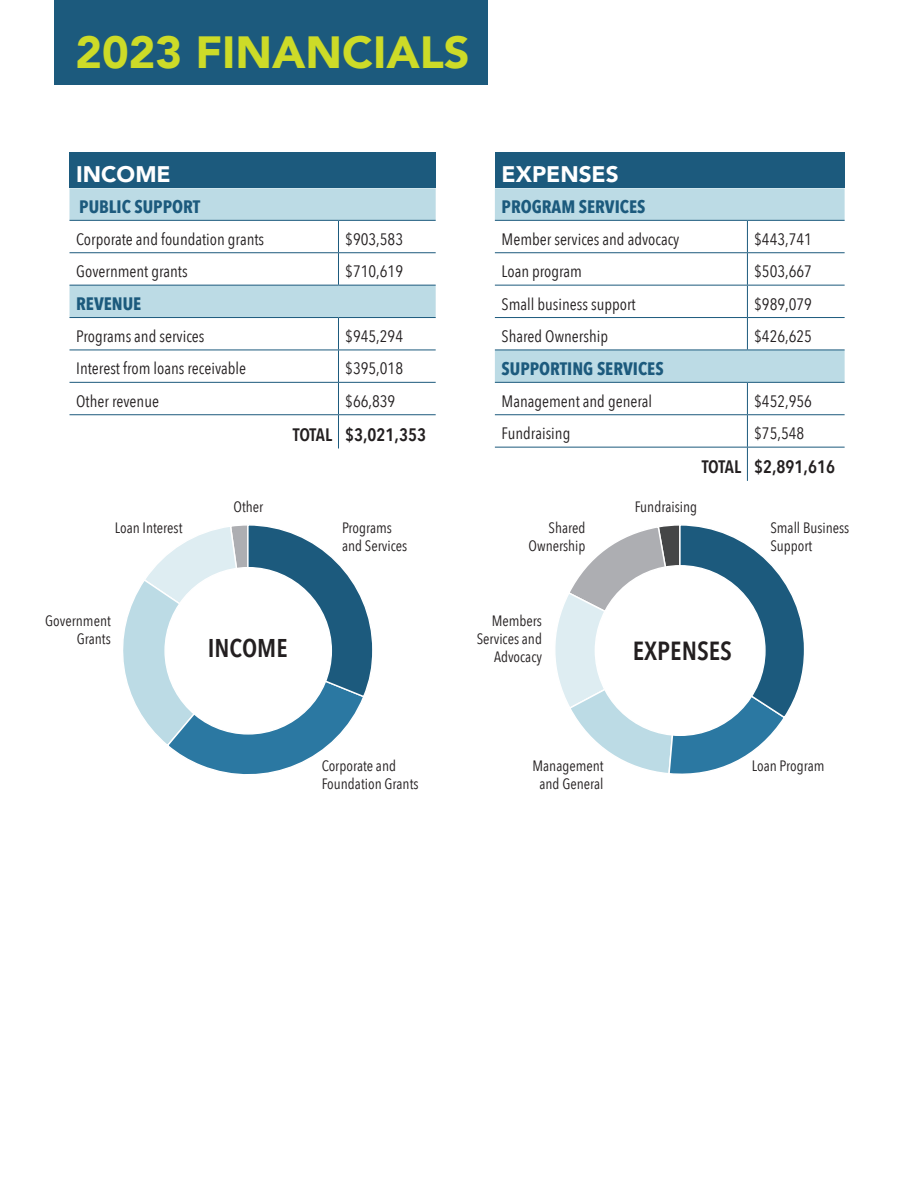
<style>
.page{position:relative;width:918px;height:1188px;background:#fff}
.page>*{position:absolute;margin:0;border:0;box-sizing:border-box;transform-origin:0 0}
.t1{font:900 45px "Avenir";color:#cddb28}
.t2{font:600 26.1px "Avenir Next Condensed";color:#231f20}
.t3{font:600 25.65px "Avenir Next Condensed";color:#231f20}
.t4{font:900 22.5px "Avenir";color:#fff}
.t5{font:700 18px "Avenir Next Condensed";color:#1c5a7d}
.t6{font:600 18px "Avenir Next Condensed";color:#231f20}
.t7{font:16.5px "Avenir Next Condensed";color:#231f20}
.t8{font:15px/18px "Avenir Next Condensed";color:#231f20}
</style>
<div class="page">
<div style="left:70px;top:152px;width:366px;height:36px;background:#1c5a7d"></div>
<svg style="left:70px;top:188px;width:366px;height:129px"></svg>
<hr style="left:70px;top:220px;width:268px;height:1px;background:#1c5a7d">
<hr style="left:338px;top:220px;width:98px;height:1px;background:#1c5a7d">
<hr style="left:338px;top:221px;width:1px;height:31px;background:#1c5a7d">
<hr style="left:70px;top:252px;width:268px;height:1px;background:#1c5a7d">
<hr style="left:338px;top:252px;width:98px;height:1px;background:#1c5a7d">
<hr style="left:338px;top:253px;width:1px;height:32px;background:#1c5a7d">
<hr style="left:70px;top:285px;width:268px;height:1px;background:#1c5a7d">
<hr style="left:338px;top:285px;width:98px;height:1px;background:#1c5a7d">
<hr style="left:70px;top:317px;width:268px;height:1px;background:#1c5a7d">
<hr style="left:338px;top:317px;width:98px;height:1px;background:#1c5a7d">
<hr style="left:338px;top:318px;width:1px;height:32px;background:#1c5a7d">
<hr style="left:70px;top:350px;width:268px;height:1px;background:#1c5a7d">
<hr style="left:338px;top:350px;width:98px;height:1px;background:#1c5a7d">
<hr style="left:338px;top:350px;width:1px;height:32px;background:#1c5a7d">
<hr style="left:70px;top:382px;width:268px;height:1px;background:#1c5a7d">
<hr style="left:338px;top:382px;width:98px;height:1px;background:#1c5a7d">
<hr style="left:338px;top:383px;width:1px;height:31px;background:#1c5a7d">
<hr style="left:70px;top:414px;width:268px;height:1px;background:#1c5a7d">
<hr style="left:338px;top:414px;width:98px;height:1px;background:#1c5a7d">
<hr style="left:338px;top:415px;width:1px;height:33px;background:#1c5a7d">
<div style="left:495px;top:152px;width:350px;height:36px;background:#1c5a7d"></div>
<svg style="left:495px;top:188px;width:350px;height:194px"></svg>
<hr style="left:495px;top:220px;width:252px;height:1px;background:#1c5a7d">
<hr style="left:747px;top:220px;width:98px;height:1px;background:#1c5a7d">
<hr style="left:747px;top:221px;width:1px;height:31px;background:#1c5a7d">
<hr style="left:495px;top:252px;width:252px;height:1px;background:#1c5a7d">
<hr style="left:747px;top:252px;width:98px;height:1px;background:#1c5a7d">
<hr style="left:747px;top:253px;width:1px;height:32px;background:#1c5a7d">
<hr style="left:495px;top:285px;width:252px;height:1px;background:#1c5a7d">
<hr style="left:747px;top:285px;width:98px;height:1px;background:#1c5a7d">
<hr style="left:747px;top:286px;width:1px;height:31px;background:#1c5a7d">
<hr style="left:495px;top:317px;width:252px;height:1px;background:#1c5a7d">
<hr style="left:747px;top:317px;width:98px;height:1px;background:#1c5a7d">
<hr style="left:747px;top:318px;width:1px;height:32px;background:#1c5a7d">
<hr style="left:495px;top:350px;width:252px;height:1px;background:#1c5a7d">
<hr style="left:747px;top:350px;width:98px;height:1px;background:#1c5a7d">
<hr style="left:495px;top:382px;width:252px;height:1px;background:#1c5a7d">
<hr style="left:747px;top:382px;width:98px;height:1px;background:#1c5a7d">
<hr style="left:747px;top:383px;width:1px;height:31px;background:#1c5a7d">
<hr style="left:495px;top:414px;width:252px;height:1px;background:#1c5a7d">
<hr style="left:747px;top:414px;width:98px;height:1px;background:#1c5a7d">
<hr style="left:747px;top:415px;width:1px;height:32px;background:#1c5a7d">
<hr style="left:495px;top:447px;width:252px;height:1px;background:#1c5a7d">
<hr style="left:747px;top:447px;width:98px;height:1px;background:#1c5a7d">
<hr style="left:747px;top:448px;width:1px;height:33px;background:#1c5a7d">
<svg style="left:123px;top:525px;width:250px;height:249px"></svg>
<div style="left:165px;top:568px;width:166px;height:166px;background:#fff;border-radius:50%"></div>
<svg style="left:555px;top:525px;width:249px;height:249px"></svg>
<div style="left:595px;top:566px;width:170px;height:169px;background:#fff;border-radius:50%"></div>
<div style="left:55px;top:0;width:433px;height:85px;background:#1c5a7d"></div>
<p class="t1" style="left:76px;top:14px;width:396px">2023 FINANCIALS</p>
<p class="t4" style="left:76px;top:154px;width:96px">INCOME</p>
<p class="t5" style="left:79px;top:196px;width:122px">PUBLIC SUPPORT</p>
<p class="t7" style="left:76px;top:225px;width:189px">Corporate and foundation grants</p>
<p class="t7" style="left:345px;top:225px;width:59px">$903,583</p>
<p class="t7" style="left:76px;top:257px;width:113px">Government grants</p>
<p class="t7" style="left:345px;top:257px;width:59px">$710,619</p>
<p class="t5" style="left:76px;top:293px;width:67px">REVENUE</p>
<p class="t7" style="left:76px;top:322px;width:130px">Programs and services</p>
<p class="t7" style="left:345px;top:322px;width:59px">$945,294</p>
<p class="t7" style="left:76px;top:355px;width:171px">Interest from loans receivable</p>
<p class="t7" style="left:345px;top:355px;width:59px">$395,018</p>
<p class="t7" style="left:76px;top:387px;width:84px">Other revenue</p>
<p class="t7" style="left:345px;top:387px;width:52px">$66,839</p>
<p class="t6" style="left:293px;top:419px;width:41px">TOTAL</p>
<p class="t6" style="left:345px;top:419px;width:82px">$3,021,353</p>
<p class="t4" style="left:502px;top:154px;width:119px">EXPENSES</p>
<p class="t5" style="left:502px;top:196px;width:145px">PROGRAM SERVICES</p>
<p class="t7" style="left:502px;top:225px;width:179px">Member services and advocacy</p>
<p class="t7" style="left:754px;top:225px;width:59px">$443,741</p>
<p class="t7" style="left:502px;top:257px;width:82px">Loan program</p>
<p class="t7" style="left:754px;top:257px;width:59px">$503,667</p>
<p class="t7" style="left:502px;top:290px;width:136px">Small business support</p>
<p class="t7" style="left:754px;top:290px;width:59px">$989,079</p>
<p class="t7" style="left:502px;top:322px;width:108px">Shared Ownership</p>
<p class="t7" style="left:754px;top:322px;width:59px">$426,625</p>
<p class="t5" style="left:502px;top:358px;width:164px">SUPPORTING SERVICES</p>
<p class="t7" style="left:502px;top:387px;width:152px">Management and general</p>
<p class="t7" style="left:754px;top:387px;width:59px">$452,956</p>
<p class="t7" style="left:502px;top:419px;width:70px">Fundraising</p>
<p class="t7" style="left:754px;top:419px;width:52px">$75,548</p>
<p class="t6" style="left:702px;top:451px;width:41px">TOTAL</p>
<p class="t6" style="left:754px;top:451px;width:82px">$2,891,616</p>
<p class="t8" style="left:234px;top:497px;width:31px">Other</p>
<p class="t8" style="left:635px;top:497px;width:64px">Fundraising</p>
<p class="t8" style="left:115px;top:518px;width:69px">Loan Interest</p>
<p class="t8" style="left:342px;top:518px;width:52px">Programs</p>
<p class="t8" style="left:342px;top:536px;width:67px">and Services</p>
<p class="t8" style="left:549px;top:518px;width:38px">Shared</p>
<p class="t8" style="left:528px;top:536px;width:59px">Ownership</p>
<p class="t8" style="left:770px;top:518px;width:80px">Small Business<br>Support</p>
<p class="t8" style="left:45px;top:611px;width:67px;text-align:right">Government<br>Grants</p>
<p class="t3" style="left:208px;top:626px;width:81px">INCOME</p>
<p class="t8" style="left:492px;top:611px;width:52px">Members</p>
<p class="t8" style="left:477px;top:629px;width:67px;text-align:right">Services and<br>Advocacy</p>
<p class="t2" style="left:633px;top:628px;width:101px">EXPENSES</p>
<p class="t8" style="left:322px;top:756px;width:98px">Corporate and<br>Foundation Grants</p>
<p class="t8" style="left:533px;top:756px;width:73px">Management</p>
<p class="t8" style="left:752px;top:756px;width:74px">Loan Program</p>
<p class="t8" style="left:540px;top:774px;width:66px">and General</p>
</div>
